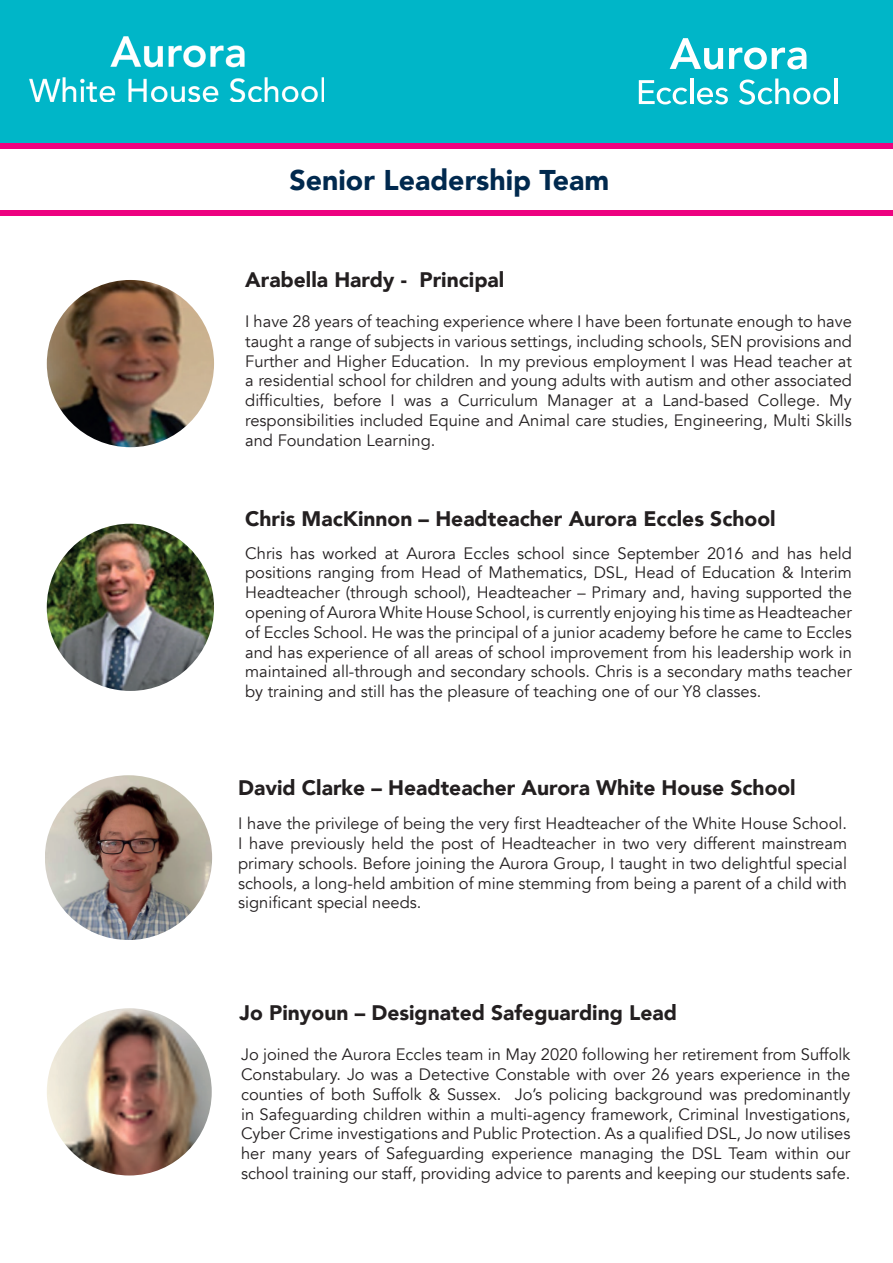
<style>
.page{position:relative;width:893px;height:1263px;background:#fff}
.page>*{position:absolute;margin:0;border:0;box-sizing:border-box;transform-origin:0 0}
.t1{font:900 28.5px "Avenir";color:#00294e}
.t2{font:900 21px "Avenir";color:#231f20}
.t3{font:16.5px/19.8px "Avenir";color:#231f20;text-align:justify}
</style>
<div class="page">
<div style="left:0;top:0;width:893px;height:143px;background:#00b6c8"></div>
<svg style="left:639px;top:80px;width:48px;height:24px"></svg>
<hr style="left:690px;top:79px;width:3px;height:25px;background:#fff">
<svg style="left:697px;top:88px;width:31px;height:16px"></svg>
<svg style="left:739px;top:79px;width:91px;height:26px"></svg>
<hr style="left:834px;top:79px;width:3px;height:25px;background:#fff">
<svg style="left:670px;top:38px;width:53px;height:31px"></svg>
<svg style="left:729px;top:48px;width:77px;height:21px"></svg>
<img style="left:47px;top:280px;width:167px;height:167px;border-radius:84px">
<img style="left:47px;top:524px;width:167px;height:167px;border-radius:84px">
<img style="left:45px;top:775px;width:167px;height:165px">
<img style="left:47px;top:1008px;width:165px;height:167px">
<div style="left:0;top:210px;width:893px;height:6px;background:#ed0280"></div>
<div style="left:0;top:143px;width:893px;height:5px;background:#ed0280"></div>
<img style="left:29px;top:36px;width:294px;height:65px">
<h1 class="t1" style="left:289px;top:155px;width:321px">Senior Leadership Team</h1>
<p class="t2" style="left:245px;top:261px;width:261px">Arabella Hardy - Principal</p>
<p class="t3" style="left:245px;top:312px;width:608px">I have 28 years of teaching experience where I have been fortunate enough to have taught a range of subjects in various settings, including schools, SEN provisions and Further and Higher Education. In my previous employment I was Head teacher at a residential school for children and young adults with autism and other associated difficulties, before I was a Curriculum Manager at a Land-based College. My responsibilities included Equine and Animal care studies, Engineering, Multi Skills and Foundation Learning.</p>
<p class="t2" style="left:245px;top:501px;width:532px">Chris MacKinnon – Headteacher Aurora Eccles School</p>
<p class="t3" style="left:245px;top:543px;width:608px">Chris has worked at Aurora Eccles school since September 2016 and has held positions ranging from Head of Mathematics, DSL, Head of Education &amp; Interim Headteacher (through school), Headteacher – Primary and, having supported the opening of Aurora White House School, is currently enjoying his time as Headteacher of Eccles School. He was the principal of a junior academy before he came to Eccles and has experience of all areas of school improvement from his leadership work in maintained all-through and secondary schools. Chris is a secondary maths teacher by training and still has the pleasure of teaching one of our Y8 classes.</p>
<p class="t2" style="left:238px;top:770px;width:559px">David Clarke – Headteacher Aurora White House School</p>
<p class="t3" style="left:238px;top:814px;width:610px">I have the privilege of being the very first Headteacher of the White House School.<br>I have previously held the post of Headteacher in two very different mainstream primary schools. Before joining the Aurora Group, I taught in two delightful special schools, a long-held ambition of mine stemming from being a parent of a child with significant special needs.</p>
<p class="t2" style="left:240px;top:994px;width:439px">Jo Pinyoun – Designated Safeguarding Lead</p>
<p class="t3" style="left:241px;top:1045px;width:611px">Jo joined the Aurora Eccles team in May 2020 following her retirement from Suffolk Constabulary. Jo was a Detective Constable with over 26 years experience in the counties of both Suffolk &amp; Sussex. Jo’s policing background was predominantly in Safeguarding children within a multi-agency framework, Criminal Investigations, Cyber Crime investigations and Public Protection. As a qualified DSL, Jo now utilises her many years of Safeguarding experience managing the DSL Team within our school training our staff, providing advice to parents and keeping our students safe.</p>
</div>
